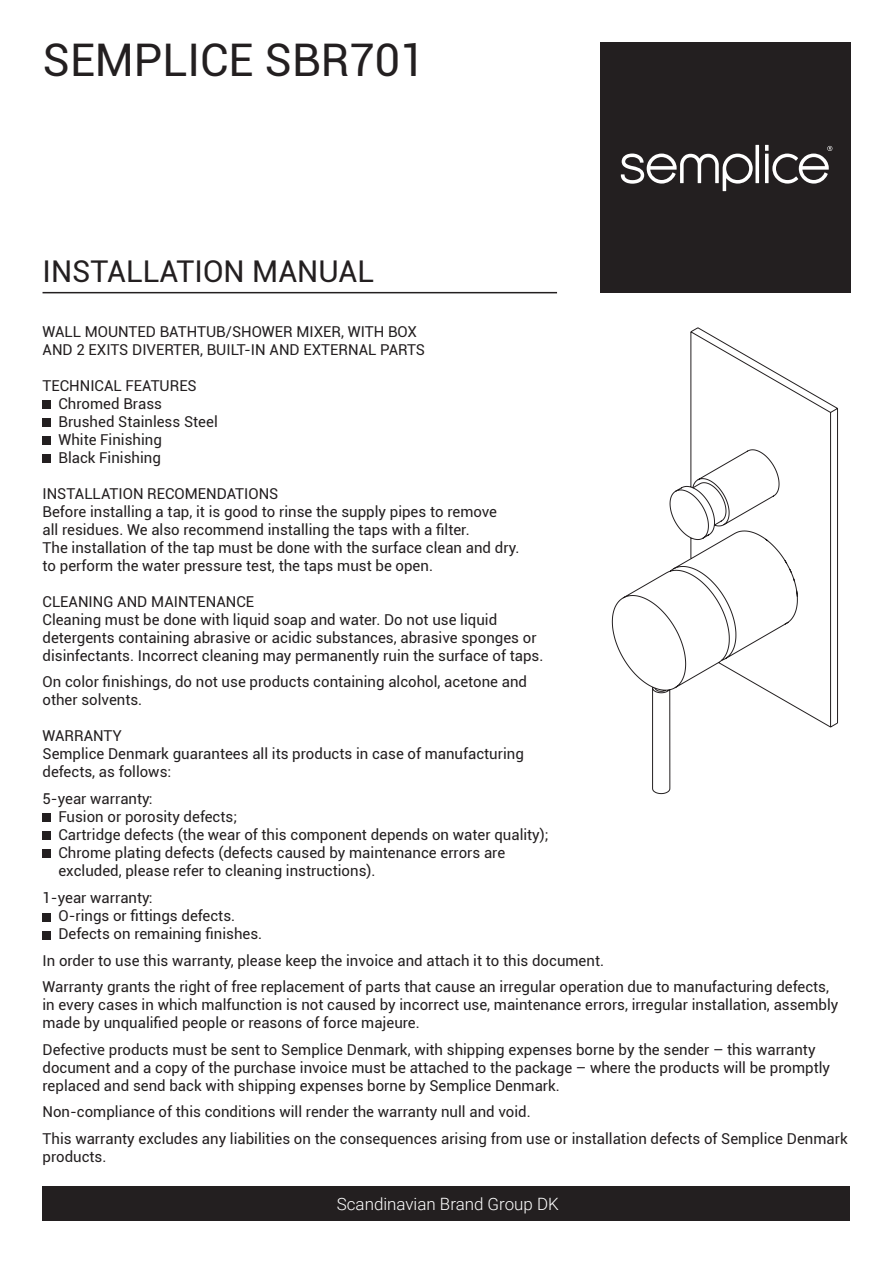
<style>
.page{position:relative;width:893px;height:1263px;background:#fff}
.page>*{position:absolute;margin:0;border:0;box-sizing:border-box;transform-origin:0 0}
.t1{font:45px "Roboto";color:#231f20}
.t2{font:30px "Roboto";color:#231f20}
.t3{font:300 16.95px "Roboto";color:#fff}
.t4{font:15px/18px "Roboto";color:#231f20}
</style>
<div class="page">
<div style="left:600px;top:43px;width:250px;height:250px;background:#231f20"></div>
<div style="left:43px;top:1186px;width:807px;height:34px;background:#231f20"></div>
<hr style="left:43px;top:292px;width:514px;height:1px;background:#231f20">
<svg style="left:755px;top:145px;width:4px;height:38px"></svg>
<svg style="left:621px;top:154px;width:132px;height:37px"></svg>
<svg style="left:765px;top:145px;width:67px;height:39px"></svg>
<div style="left:43px;top:400px;width:8px;height:9px;background:#231f20"></div>
<div style="left:43px;top:418px;width:8px;height:9px;background:#231f20"></div>
<div style="left:43px;top:436px;width:8px;height:9px;background:#231f20"></div>
<div style="left:43px;top:454px;width:8px;height:9px;background:#231f20"></div>
<div style="left:43px;top:813px;width:8px;height:9px;background:#231f20"></div>
<div style="left:43px;top:831px;width:8px;height:9px;background:#231f20"></div>
<div style="left:43px;top:849px;width:8px;height:9px;background:#231f20"></div>
<svg style="left:611px;top:327px;width:227px;height:467px"></svg>
<div style="left:43px;top:913px;width:8px;height:8px;background:#231f20"></div>
<div style="left:43px;top:931px;width:8px;height:8px;background:#231f20"></div>
<h1 class="t1" style="left:43px;top:29px;width:384px">SEMPLICE SBR701</h1>
<h2 class="t2" style="left:43px;top:250px;width:333px">INSTALLATION MANUAL</h2>
<p class="t4" style="left:43px;top:322px;width:384px">WALL MOUNTED BATHTUB/SHOWER MIXER, WITH BOX<br>AND 2 EXITS DIVERTER, BUILT-IN AND EXTERNAL PARTS</p>
<p class="t4" style="left:58px;top:376px;width:161px;text-indent:-16px">TECHNICAL FEATURES<br>Chromed Brass<br>Brushed Stainless Steel<br>White Finishing<br>Black Finishing</p>
<p class="t4" style="left:43px;top:484px;width:479px">INSTALLATION RECOMENDATIONS<br>Before installing a tap, it is good to rinse the supply pipes to remove<br>all residues. We also recommend installing the taps with a filter.<br>The installation of the tap must be done with the surface clean and dry. to perform the water pressure test, the taps must be open.</p>
<p class="t4" style="left:43px;top:592px;width:502px">CLEANING AND MAINTENANCE<br>Cleaning must be done with liquid soap and water. Do not use liquid detergents containing abrasive or acidic substances, abrasive sponges or disinfectants. Incorrect cleaning may permanently ruin the surface of taps.</p>
<p class="t4" style="left:43px;top:672px;width:486px">On color finishings, do not use products containing alcohol, acetone and other solvents.</p>
<p class="t4" style="left:43px;top:726px;width:483px">WARRANTY<br>Semplice Denmark guarantees all its products in case of manufacturing defects, as follows:</p>
<p class="t4" style="left:58px;top:789px;width:492px;text-indent:-16px">5-year warranty:<br>Fusion or porosity defects;<br>Cartridge defects (the wear of this component depends on water quality); Chrome plating defects (defects caused by maintenance errors are excluded, please refer to cleaning instructions).</p>
<p class="t4" style="left:58px;top:888px;width:205px;text-indent:-16px">1-year warranty:<br>O-rings or fittings defects.<br>Defects on remaining finishes.</p>
<p class="t4" style="left:43px;top:947px;width:788px;line-height:26.5px">In order to use this warranty, please keep the invoice and attach it to this document.<br>Warranty grants the right of free replacement of parts that cause an irregular operation due to manufacturing defects,</p>
<p class="t4" style="left:43px;top:995px;width:797px">in every cases in which malfunction is not caused by incorrect use, maintenance errors, irregular installation, assembly made by unqualified people or reasons of force majeure.</p>
<p class="t4" style="left:43px;top:1040px;width:789px">Defective products must be sent to Semplice Denmark, with shipping expenses borne by the sender – this warranty document and a copy of the purchase invoice must be attached to the package – where the products will be promptly replaced and send back with shipping expenses borne by Semplice Denmark.</p>
<p class="t4" style="left:43px;top:1098px;width:807px;line-height:26.5px">Non-compliance of this conditions will render the warranty null and void.<br>This warranty excludes any liabilities on the consequences arising from use or installation defects of Semplice Denmark</p>
<p class="t4" style="left:43px;top:1147px;width:65px">products.</p>
<p class="t3" style="left:337px;top:1192px;width:224px">Scandinavian Brand Group DK</p>
</div>
